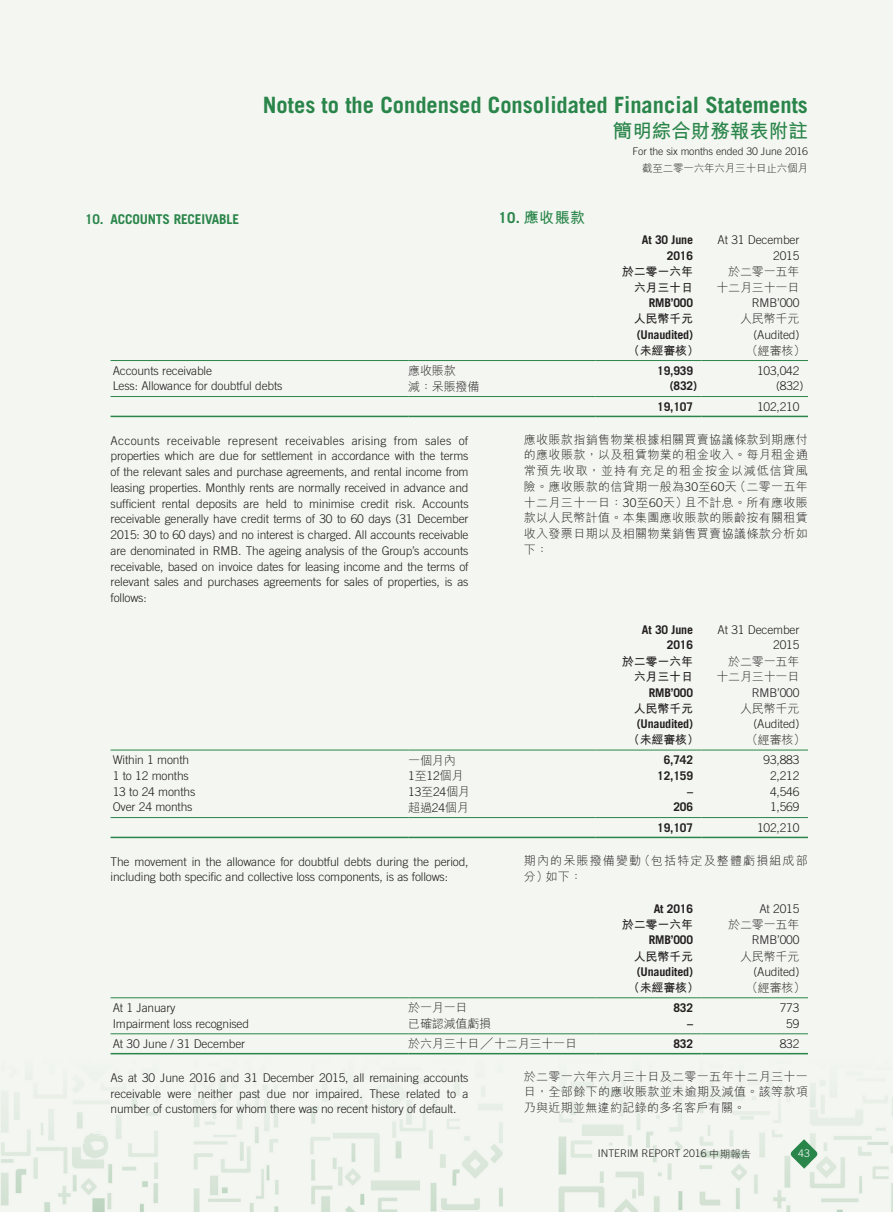
<style>
.page{position:relative;width:893px;height:1212px;background:#f3f6f1}
.page>*{position:absolute;margin:0;border:0;box-sizing:border-box;transform-origin:0 0}
.t1{font:700 22.5px "Trade Gothic LT Std";color:#2a854a}
.t2{font:700 19.5px "M Hei HK";color:#2a854a}
.t3{font:700 15px "M Hei HK";color:#2a854a}
.t4{font:700 13.5px "Trade Gothic LT Std";letter-spacing:-.015em;color:#2a854a}
.t5{font:300 12px/15.8px "Trade Gothic LT Std";letter-spacing:-.015em;color:#231f20;text-align:right}
.t6{font:300 12px/15.8px "M Hei HK";letter-spacing:.03em;color:#231f20;text-align:justify}
.t7{font:700 12px/15.8px "Trade Gothic LT Std";letter-spacing:-.015em;color:#231f20;text-align:right}
.t8{font:700 12px/15.8px "M Hei HK";letter-spacing:-.015em;color:#231f20;text-align:right}
.t9{font:300 12px/15.8px "M Hei HK";letter-spacing:-.015em;color:#231f20;text-align:right}
.t10{font:300 12px/15.8px "M Hei HK";letter-spacing:.1em;color:#231f20}
.t11{font:300 10.5px "Trade Gothic LT Std";letter-spacing:-.015em;color:#231f20}
.t12{font:300 10.5px "M Hei HK";letter-spacing:-.015em;color:#231f20}
.t13{font:300 10.5px "Trade Gothic LT Std";color:#fff}
.s1{font-family:"Trade Gothic LT Std"}
.s2{font-family:"M Hei HK"}
</style>
<div class="page">
<img style="left:1px;top:997px;width:892px;height:215px">
<svg style="left:790px;top:1139px;width:28px;height:29px"></svg>
<hr style="left:111px;top:360px;width:297px;height:1px;background:#2a854a">
<hr style="left:408px;top:360px;width:187px;height:1px;background:#2a854a">
<hr style="left:595px;top:360px;width:107px;height:1px;background:#2a854a">
<hr style="left:702px;top:360px;width:106px;height:1px;background:#2a854a">
<hr style="left:111px;top:396px;width:297px;height:1px;background:#2a854a">
<hr style="left:408px;top:396px;width:187px;height:1px;background:#2a854a">
<hr style="left:595px;top:396px;width:107px;height:1px;background:#2a854a">
<hr style="left:702px;top:396px;width:106px;height:1px;background:#2a854a">
<hr style="left:111px;top:416px;width:297px;height:1px;background:#2a854a">
<hr style="left:408px;top:416px;width:187px;height:1px;background:#2a854a">
<hr style="left:595px;top:416px;width:107px;height:1px;background:#2a854a">
<hr style="left:702px;top:416px;width:106px;height:1px;background:#2a854a">
<hr style="left:111px;top:750px;width:297px;height:1px;background:#2a854a">
<hr style="left:408px;top:750px;width:187px;height:1px;background:#2a854a">
<hr style="left:595px;top:750px;width:107px;height:1px;background:#2a854a">
<hr style="left:702px;top:750px;width:106px;height:1px;background:#2a854a">
<hr style="left:111px;top:817px;width:297px;height:1px;background:#2a854a">
<hr style="left:408px;top:817px;width:187px;height:1px;background:#2a854a">
<hr style="left:595px;top:817px;width:107px;height:1px;background:#2a854a">
<hr style="left:702px;top:817px;width:106px;height:1px;background:#2a854a">
<hr style="left:111px;top:837px;width:297px;height:1px;background:#2a854a">
<hr style="left:408px;top:837px;width:187px;height:1px;background:#2a854a">
<hr style="left:595px;top:837px;width:107px;height:1px;background:#2a854a">
<hr style="left:702px;top:837px;width:106px;height:1px;background:#2a854a">
<hr style="left:111px;top:997px;width:297px;height:1px;background:#2a854a">
<hr style="left:408px;top:997px;width:187px;height:1px;background:#2a854a">
<hr style="left:595px;top:997px;width:107px;height:1px;background:#2a854a">
<hr style="left:702px;top:997px;width:106px;height:1px;background:#2a854a">
<hr style="left:111px;top:1033px;width:297px;height:1px;background:#2a854a">
<hr style="left:408px;top:1033px;width:187px;height:1px;background:#2a854a">
<hr style="left:595px;top:1033px;width:107px;height:1px;background:#2a854a">
<hr style="left:702px;top:1033px;width:106px;height:1px;background:#2a854a">
<hr style="left:111px;top:1053px;width:297px;height:1px;background:#2a854a">
<hr style="left:408px;top:1053px;width:187px;height:1px;background:#2a854a">
<hr style="left:595px;top:1053px;width:107px;height:1px;background:#2a854a">
<hr style="left:702px;top:1053px;width:106px;height:1px;background:#2a854a">
<p class="t4" style="left:85px;top:211px;width:149px">10. ACCOU NTS RECEIVABLE</p>
<h1 class="t1" style="left:263px;top:91px;width:547px">Notes to the Condensed Consolidated Financial Statements</h1>
<h2 class="t2" style="left:613px;top:117px;width:197px">簡明綜合財務報表附註</h2>
<p class="t11" style="left:633px;top:145px;width:177px">For the six months ended 30 June 2016</p>
<p class="t12" style="left:642px;top:161px;width:167px">截至二零一六年六月三十日止六個月</p>
<p class="t3" style="left:498px;top:207px;width:88px"><span class="s1">10.</span> 應收賬款</p>
<p class="t7" style="left:642px;top:232px;width:53px">At 30 June<br>2016</p>
<p class="t5" style="left:718px;top:232px;width:83px">At 31 December<br>2015</p>
<p class="t8" style="left:622px;top:263px;width:73px">於二零一六年六月三十日</p>
<p class="t9" style="left:716px;top:263px;width:84px">於二零一五年十二月三十一日</p>
<p class="t7" style="left:649px;top:295px;width:46px">RM B’000</p>
<p class="t5" style="left:752px;top:295px;width:49px">RMB’000</p>
<p class="t8" style="left:634px;top:310px;width:61px">人民幣千元</p>
<p class="t6" style="left:740px;top:311px;width:61px">人民幣千元</p>
<p class="t7" style="left:637px;top:326px;width:58px">(Unaudited)</p>
<p class="t5" style="left:753px;top:326px;width:47px">(Audited)</p>
<p class="t8" style="left:628px;top:342px;width:73px">（未經審核）</p>
<p class="t6" style="left:746px;top:342px;width:61px">（經審核）</p>
<p class="t5" style="left:113px;top:362px;width:101px">Accounts receivable</p>
<p class="t6" style="left:408px;top:362px;width:49px">應收賬款</p>
<p class="t7" style="left:657px;top:362px;width:37px">19,939</p>
<p class="t5" style="left:757px;top:362px;width:44px">103,042</p>
<p class="t5" style="left:113px;top:378px;width:171px">Less: Allowance for doubtful debts</p>
<p class="t6" style="left:408px;top:378px;width:73px">減：呆賬撥備</p>
<p class="t7" style="left:670px;top:378px;width:29px">(832)</p>
<p class="t5" style="left:776px;top:378px;width:29px">(832)</p>
<p class="t7" style="left:657px;top:398px;width:37px">19,107</p>
<p class="t5" style="left:757px;top:398px;width:44px">102,210</p>
<p class="t5" style="left:111px;top:432px;width:360px;text-align:justify">Accounts receivable represent receivables arising from sales of properties which are due for settlement in accordance with the terms of the relevant sales and purchase agreements, and rental income from leasing properties. Monthly rents are normally received in advance and sufficient rental deposits are held to minimise credit risk. Accounts receivable generally have credit terms of 30 to 60 days (31 December 2015: 30 to 60 days) and no interest is charged. All accounts receivable are denominated in RMB. The ageing analysis of the Group’s accounts receivable, based on invoice dates for leasing income and the terms of relevant sales and purchases agreements for sales of properties, is as follows:</p>
<p class="t7" style="left:642px;top:621px;width:53px">At 30 June<br>2016</p>
<p class="t5" style="left:718px;top:621px;width:83px">At 31 December<br>2015</p>
<p class="t8" style="left:622px;top:652px;width:73px">於二零一六年六月三十日</p>
<p class="t9" style="left:716px;top:653px;width:84px">於二零一五年十二月三十一日</p>
<p class="t7" style="left:649px;top:684px;width:46px">RM B’000</p>
<p class="t5" style="left:752px;top:684px;width:49px">RMB’000</p>
<p class="t8" style="left:634px;top:700px;width:61px">人民幣千元</p>
<p class="t6" style="left:740px;top:700px;width:61px">人民幣千元</p>
<p class="t7" style="left:637px;top:716px;width:58px">(Unaudited)</p>
<p class="t5" style="left:753px;top:716px;width:47px">(Audited)</p>
<p class="t8" style="left:628px;top:731px;width:73px">（未經審核）</p>
<p class="t6" style="left:746px;top:731px;width:61px">（經審核）</p>
<p class="t5" style="left:113px;top:752px;width:78px">Within 1 month</p>
<p class="t6" style="left:408px;top:752px;width:49px">一個月內</p>
<p class="t7" style="left:664px;top:752px;width:31px">6,742</p>
<p class="t5" style="left:764px;top:752px;width:37px">93,883</p>
<p class="t5" style="left:113px;top:767px;width:78px">1 to 12 months</p>
<p class="t5" style="left:408px;top:768px;width:57px">1<span class="s2">至</span>12<span class="s2">個月</span></p>
<p class="t7" style="left:657px;top:767px;width:37px">12,159</p>
<p class="t5" style="left:770px;top:767px;width:31px">2,212</p>
<p class="t5" style="left:113px;top:783px;width:84px">13 to 24 months</p>
<p class="t5" style="left:408px;top:784px;width:63px">13<span class="s2">至</span>24<span class="s2">個月</span></p>
<p class="t7" style="left:687px;top:783px;width:7px">–</p>
<p class="t5" style="left:770px;top:783px;width:31px">4,546</p>
<p class="t5" style="left:113px;top:799px;width:81px">Over 24 months</p>
<p class="t6" style="left:408px;top:799px;width:62px">超過<span class="s1">24</span>個月</p>
<p class="t7" style="left:673px;top:799px;width:21px">206</p>
<p class="t5" style="left:770px;top:799px;width:31px">1,569</p>
<p class="t7" style="left:657px;top:819px;width:37px">19,107</p>
<p class="t5" style="left:757px;top:819px;width:44px">102,210</p>
<p class="t5" style="left:111px;top:853px;width:359px;text-align:left">The movement in the allowance for doubtful debts during the period, including both specific and collective loss components, is as follows:</p>
<p class="t7" style="left:654px;top:900px;width:41px">At 2016</p>
<p class="t5" style="left:759px;top:900px;width:42px">At 2015</p>
<p class="t8" style="left:622px;top:916px;width:73px">於二零一六年</p>
<p class="t6" style="left:728px;top:916px;width:73px">於二零一五年</p>
<p class="t7" style="left:649px;top:932px;width:46px">RM B’000</p>
<p class="t5" style="left:752px;top:932px;width:49px">RMB’000</p>
<p class="t8" style="left:634px;top:947px;width:61px">人民幣千元</p>
<p class="t6" style="left:740px;top:948px;width:61px">人民幣千元</p>
<p class="t7" style="left:637px;top:963px;width:58px">(Unaudited)</p>
<p class="t5" style="left:753px;top:963px;width:47px">(Audited)</p>
<p class="t8" style="left:628px;top:979px;width:73px">（未經審核）</p>
<p class="t6" style="left:746px;top:979px;width:61px">（經審核）</p>
<p class="t5" style="left:113px;top:999px;width:64px">At 1 January</p>
<p class="t6" style="left:408px;top:1000px;width:61px">於一月一日</p>
<p class="t7" style="left:673px;top:999px;width:21px">832</p>
<p class="t5" style="left:780px;top:999px;width:21px">773</p>
<p class="t5" style="left:113px;top:1015px;width:138px">Impairment loss recognised</p>
<p class="t9" style="left:408px;top:1015px;width:84px">已確認減值虧損</p>
<p class="t7" style="left:687px;top:1015px;width:7px">–</p>
<p class="t5" style="left:786px;top:1015px;width:15px">59</p>
<p class="t5" style="left:113px;top:1035px;width:134px">At 30 June / 31 December</p>
<p class="t9" style="left:408px;top:1036px;width:170px">於六月三十日╱十二月三十一日</p>
<p class="t7" style="left:673px;top:1035px;width:21px">832</p>
<p class="t5" style="left:780px;top:1035px;width:21px">832</p>
<p class="t5" style="left:111px;top:1069px;width:360px;text-align:justify">As at 30 June 2016 and 31 December 2015, all remaining accounts receivable were neither past due nor impaired. These related to a number of customers for whom there was no recent history of default.</p>
<p class="t6" style="left:524px;top:431px;width:286px">應收賬款指銷售物業根據相關買賣協議條款到期應付的應收賬款，以及租賃物業的租金收入。每月租金通常預先收取，並持有充足的租金按金以減低信貸風險。應收賬款的信貸期一般為<span class="s1">30</span>至<span class="s1">60</span>天（二零一五年十二月三十一日：<span class="s1">30</span>至<span class="s1">60</span>天）且不計息。所有應收賬款以人民幣計值。本集團應收賬款的賬齡按有關租賃收入發票日期以及相關物業銷售買賣協議條款分析如下：</p>
<p class="t10" style="left:524px;top:852px;width:286px">期內的呆賬撥備變動（包括特定及整體虧損組成部分）如下：</p>
<p class="t6" style="left:524px;top:1068px;width:286px">於二零一六年六月三十日及二零一五年十二月三十一日，全部餘下的應收賬款並未逾期及減值。該等款項乃與近期並無違約記錄的多名客戶有關。</p>
<p class="t11" style="left:598px;top:1147px;width:155px">INTERIM REPORT 2016 <span class="s2">中期報告</span></p>
<p class="t13" style="left:798px;top:1147px;width:13px">43</p>
</div>
